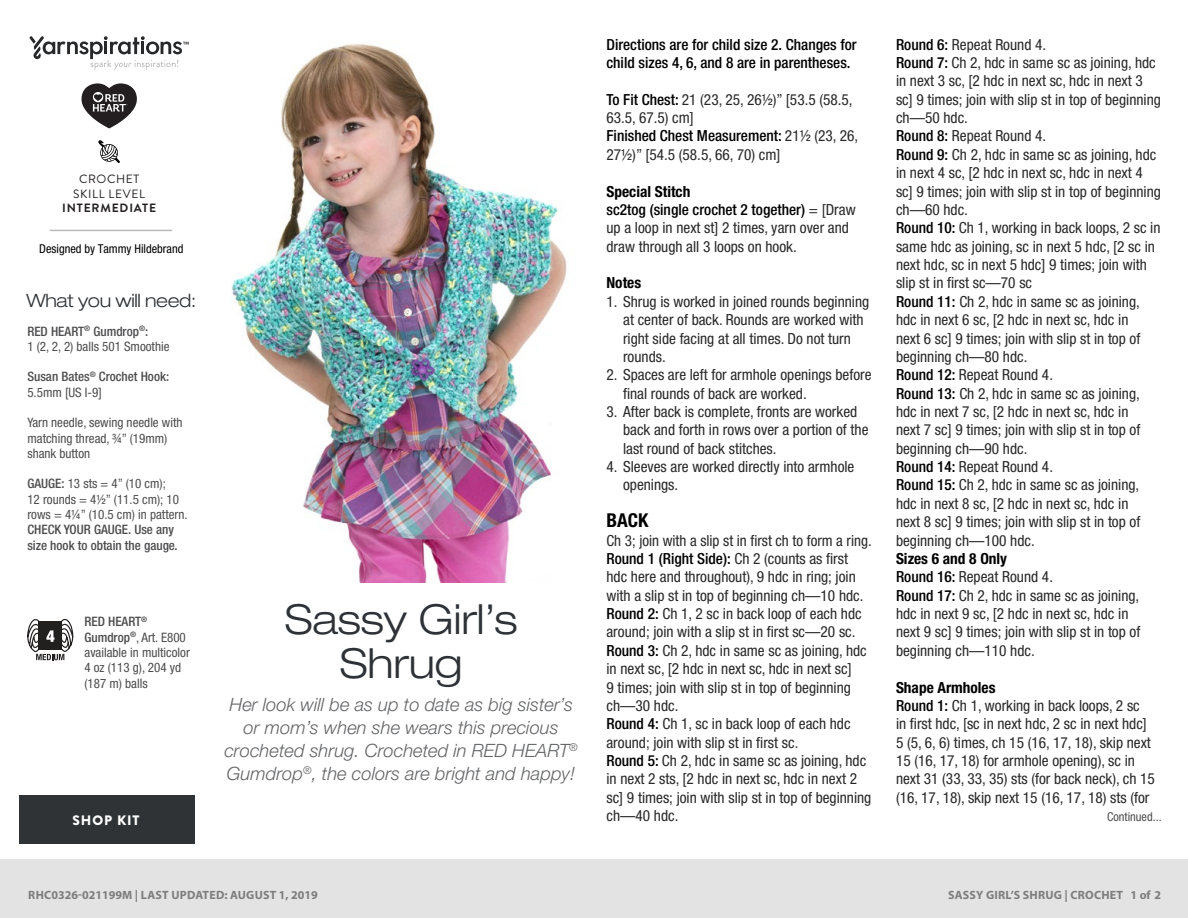
<style>
.page{position:relative;width:1188px;height:918px;background:#fff}
.page>*{position:absolute;margin:0;border:0;box-sizing:border-box;transform-origin:0 0}
.t1{font:300 expanded 41.4px/44.4px "Helvetica Neue LT Std";color:#2e3236;text-align:center}
.t2{font:700 condensed 19.2px "Helvetica Neue LT Std";color:#000}
.t3{font:italic 300 18.3px/23px "Helvetica Neue LT Std";color:#636466;text-align:center}
.t4{font:300 expanded 18.3px "Helvetica Neue LT Std";letter-spacing:-.02em;color:#2e3236}
.t5{font:condensed 15.3px/18.3px "Helvetica Neue LT Std";color:#292829}
.t6{font:500 condensed 15.3px/18.3px "Helvetica Neue LT Std";color:#000}
.t7{font:700 condensed 15.3px "Helvetica Neue LT Std";color:#000}
.t8{font:900 13.65px "Brandon Grotesque";letter-spacing:.065em;color:#fff}
.t9{font:condensed 13.05px/15.3px "Helvetica Neue LT Std";color:#4d4d4f}
.t10{font:500 condensed 13.05px/15.3px "Helvetica Neue LT Std";color:#4d4d4f}
.t11{font:condensed 12.3px "Helvetica Neue LT Std";color:#000}
.t12{font:condensed 12.3px "Helvetica Neue LT Std";color:#4d4d4f}
.t13{font:700 12px "Myriad Pro";letter-spacing:.02em;color:#7d7d7d}
.Skill_Level{font:12px "Brandon Grotesque";letter-spacing:.05em;color:#231f20}
.Skill_Level-2{font:700 12px "Brandon Grotesque";letter-spacing:.07em;color:#231f20}
.t14{font:9.9px "Helvetica LT Std";letter-spacing:.02em;color:#000}
.s1{font-weight:500}
.s2{font-weight:400}
.s3{font-weight:500;color:#000}
.s4{font-weight:700;color:#000}
</style>
<div class="page">
<svg style="left:27px;top:619px;width:47px;height:41px"></svg>
<img style="left:231px;top:43px;width:336px;height:539px">
<div style="left:0;top:860px;width:1188px;height:58px;background:#e4e3e3"></div>
<svg style="left:98px;top:140px;width:22px;height:23px"></svg>
<svg style="left:30px;top:36px;width:159px;height:34px"></svg>
<svg style="left:81px;top:83px;width:56px;height:45px"></svg>
<hr style="left:50px;top:230px;width:122px;height:1px;background:#bbbaba">
<div style="left:19px;top:795px;width:175px;height:48px;background:#2f3336"></div>
<p class="Skill_Level" style="left:79px;top:171px;width:62px">CROCHET</p>
<p class="Skill_Level" style="left:73px;top:185px;width:73px">SKILL LEVEL</p>
<p class="Skill_Level-2" style="left:62px;top:200px;width:96px">INTERMEDIATE</p>
<p class="t11" style="left:39px;top:241px;width:146px">Designed by Tammy Hildebrand</p>
<p class="t4" style="left:27px;top:290px;width:171px">What you will need:</p>
<p class="t9" style="left:27px;top:323px;width:144px"><span class="s1">RED HEART</span><sup>®</sup> <span class="s1">Gumdrop</span><sup>®</sup><span class="s1">:<br></span>1 (2, 2, 2) balls 501 Smoothie</p>
<p class="t10" style="left:27px;top:369px;width:143px">Susan Bates<sup>®</sup> Crochet Hook:<br><span class="s2">5.5mm [US I-9]</span></p>
<p class="t9" style="left:27px;top:415px;width:157px">Yarn needle, sewing needle with matching thread, ¾” (19mm) shank button</p>
<p class="t9" style="left:27px;top:476px;width:153px"><span class="s1">GAUGE:</span> 13 sts = 4” (10 cm);<br>12 rounds = 4½” (11.5 cm); 10</p>
<p class="t10" style="left:27px;top:507px;width:162px"><span class="s2">rows = 4¼” (10.5 cm) in pattern.<br></span>CHECK YOUR GAUGE. Use any size hook to obtain the gauge.</p>
<p class="t9" style="left:84px;top:614px;width:107px"><span class="s1">RED HEART</span><sup>®<br></sup><span class="s1">Gumdrop</span><sup>®</sup>, Art. E800 available in multicolor<br>4 oz (113 g), 204 yd (187 m) balls</p>
<p class="t8" style="left:72px;top:810px;width:69px">SHOP KIT</p>
<p class="t1" style="left:285px;top:596px;width:234px">Sassy Girl’s<br>Shrug</p>
<p class="t3" style="left:224px;top:693px;width:355px">Her look will be as up to date as big sister’s or mom’s when she wears this precious crocheted shrug. Crocheted in RED HEART<sup>® </sup>Gumdrop<sup>®</sup>, the colors are bright and happy!</p>
<p class="t13" style="left:28px;top:887px;width:291px">RHC0326-021199M | LAST UPDATED: AUGUST 1, 2019</p>
<p class="t14" style="left:27px;top:893px;width:98px">©2012 Coats &amp; Clark</p>
<p class="t6" style="left:607px;top:35px;width:252px">Directions are for child size 2. Changes for child sizes 4, 6, and 8 are in parentheses.</p>
<p class="t5" style="left:607px;top:90px;width:253px"><span class="s3">To Fit Chest:</span> 21 (23, 25, 26½)” [53.5 (58.5,<br>63.5, 67.5) cm]<br><span class="s3">Finished Chest Measurement:</span> 21½ (23, 26,<br>27½)” [54.5 (58.5, 66, 70) cm]</p>
<p class="t5" style="left:607px;top:182px;width:251px"><span class="s4">Special Stitch<br></span><span class="s3">sc2tog (single crochet 2 together)</span> = [Draw up a loop in next st] 2 times, yarn over and draw through all 3 loops on hook.</p>
<p class="t7" style="left:607px;top:274px;width:36px">Notes</p>
<p class="t5" style="left:623px;top:292px;width:248px;text-indent:-17px">1. Shrug is worked in joined rounds beginning at center of back. Rounds are worked with right side facing at all times. Do not turn rounds.</p>
<p class="t5" style="left:623px;top:366px;width:250px;text-indent:-17px">2. Spaces are left for armhole openings before final rounds of back are worked.</p>
<p class="t5" style="left:623px;top:402px;width:247px;text-indent:-17px">3. After back is complete, fronts are worked back and forth in rows over a portion of the last round of back stitches.</p>
<p class="t5" style="left:623px;top:457px;width:233px;text-indent:-17px">4. Sleeves are worked directly into armhole openings.</p>
<p class="t2" style="left:607px;top:509px;width:43px">BACK</p>
<p class="t5" style="left:607px;top:531px;width:267px">Ch 3; join with a slip st in first ch to form a ring.<br><span class="s3">Round 1 (Right Side):</span> Ch 2 (counts as first hdc here and throughout), 9 hdc in ring; join with a slip st in top of beginning ch—10 hdc.<br><span class="s3">Round 2:</span> Ch 1, 2 sc in back loop of each hdc around; join with a slip st in first sc—20 sc.<br><span class="s3">Round 3:</span> Ch 2, hdc in same sc as joining, hdc in next sc, [2 hdc in next sc, hdc in next sc]<br>9 times; join with slip st in top of beginning ch—30 hdc.<br><span class="s3">Round 4:</span> Ch 1, sc in back loop of each hdc around; join with slip st in first sc.<br><span class="s3">Round 5:</span> Ch 2, hdc in same sc as joining, hdc in next 2 sts, [2 hdc in next sc, hdc in next 2 sc] 9 times; join with slip st in top of beginning ch—40 hdc.</p>
<p class="t5" style="left:896px;top:35px;width:266px"><span class="s3">Round 6:</span> Repeat Round 4.<br><span class="s3">Round 7:</span> Ch 2, hdc in same sc as joining, hdc in next 3 sc, [2 hdc in next sc, hdc in next 3 sc] 9 times; join with slip st in top of beginning ch—50 hdc.<br><span class="s3">Round 8:</span> Repeat Round 4.<br><span class="s3">Round 9:</span> Ch 2, hdc in same sc as joining, hdc in next 4 sc, [2 hdc in next sc, hdc in next 4 sc] 9 times; join with slip st in top of beginning ch—60 hdc.<br><span class="s3">Round 10:</span> Ch 1, working in back loops, 2 sc in same hdc as joining, sc in next 5 hdc, [2 sc in next hdc, sc in next 5 hdc] 9 times; join with slip st in first sc—70 sc<br><span class="s3">Round 11:</span> Ch 2, hdc in same sc as joining, hdc in next 6 sc, [2 hdc in next sc, hdc in<br>next 6 sc] 9 times; join with slip st in top of beginning ch—80 hdc.<br><span class="s3">Round 12:</span> Repeat Round 4.<br><span class="s3">Round 13:</span> Ch 2, hdc in same sc as joining, hdc in next 7 sc, [2 hdc in next sc, hdc in<br>next 7 sc] 9 times; join with slip st in top of beginning ch—90 hdc.<br><span class="s3">Round 14:</span> Repeat Round 4.<br><span class="s3">Round 15:</span> Ch 2, hdc in same sc as joining, hdc in next 8 sc, [2 hdc in next sc, hdc in<br>next 8 sc] 9 times; join with slip st in top of beginning ch—100 hdc.<br><span class="s4">Sizes 6 and 8 Only<br></span><span class="s3">Round 16:</span> Repeat Round 4.<br><span class="s3">Round 17:</span> Ch 2, hdc in same sc as joining, hdc in next 9 sc, [2 hdc in next sc, hdc in<br>next 9 sc] 9 times; join with slip st in top of beginning ch—110 hdc.</p>
<p class="t5" style="left:896px;top:678px;width:260px"><span class="s4">Shape Armholes<br></span><span class="s3">Round 1:</span> Ch 1, working in back loops, 2 sc<br>in first hdc, [sc in next hdc, 2 sc in next hdc] 5 (5, 6, 6) times, ch 15 (16, 17, 18), skip next 15 (16, 17, 18) for armhole opening), sc in next 31 (33, 33, 35) sts (for back neck), ch 15 (16, 17, 18), skip next 15 (16, 17, 18) sts (for</p>
<p class="t12" style="left:1107px;top:810px;width:56px">Continued...</p>
<p class="t13" style="left:948px;top:887px;width:214px">SASSY GIRL’S SHRUG | CROCHET 1 of 2</p>
</div>
